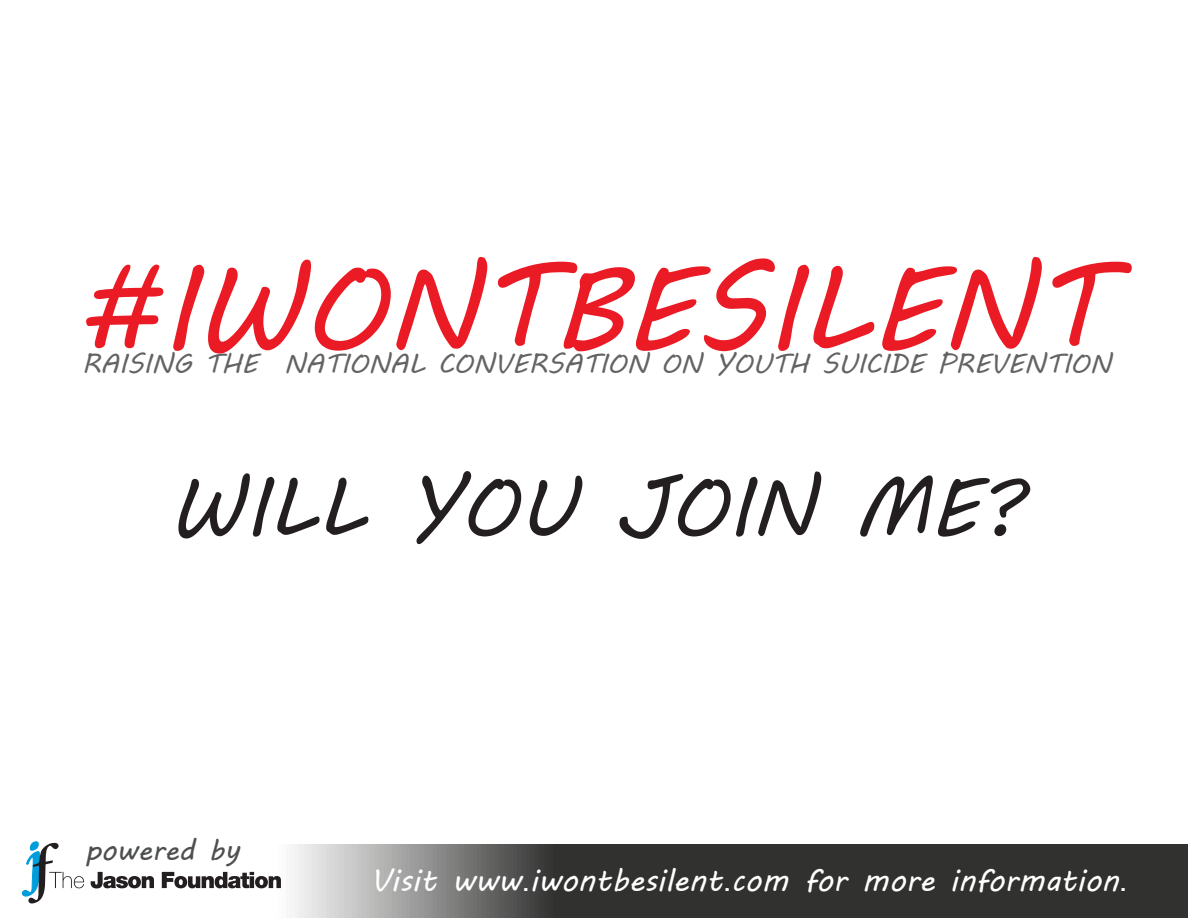
<style>
.page{position:relative;width:1188px;height:918px;background:#fff}
.page>*{position:absolute;margin:0;border:0;box-sizing:border-box;transform-origin:0 0}
.t1{font:116.85px "MV Boli";color:#eb1b26}
.t2{font:81px "MV Boli";color:#231f20}
.t3{font:31.5px "MV Boli";color:#fff}
.t4{font:28.95px "MV Boli";color:#4e4f50}
.t5{font:27px "MV Boli";color:#636366}
.s1{font-family:"Arial"}
</style>
<div class="page">
<svg style="left:21px;top:841px;width:38px;height:63px"></svg>
<svg style="left:54px;top:845px;width:1134px;height:73px;fill:#313230"></svg>
<h1 class="t1" style="left:80px;top:228px;width:1029px">#IWONTBESILENT</h1>
<p class="t5" style="left:82px;top:346px;width:1031px">RAISING THE NATIONAL CONVERSATION ON YOUTH SUICIDE PREVENTION</p>
<h2 class="t2" style="left:169px;top:452px;width:855px">WILL YOU JOIN ME?</h2>
<p class="t4" style="left:85px;top:830px;width:156px">powered by</p>
<p class="t3" style="left:371px;top:858px;width:759px">Visit www<span class="s1">.</span> iwontbesilent<span class="s1">.</span>com for more information<span class="s1">.</span></p>
</div>
